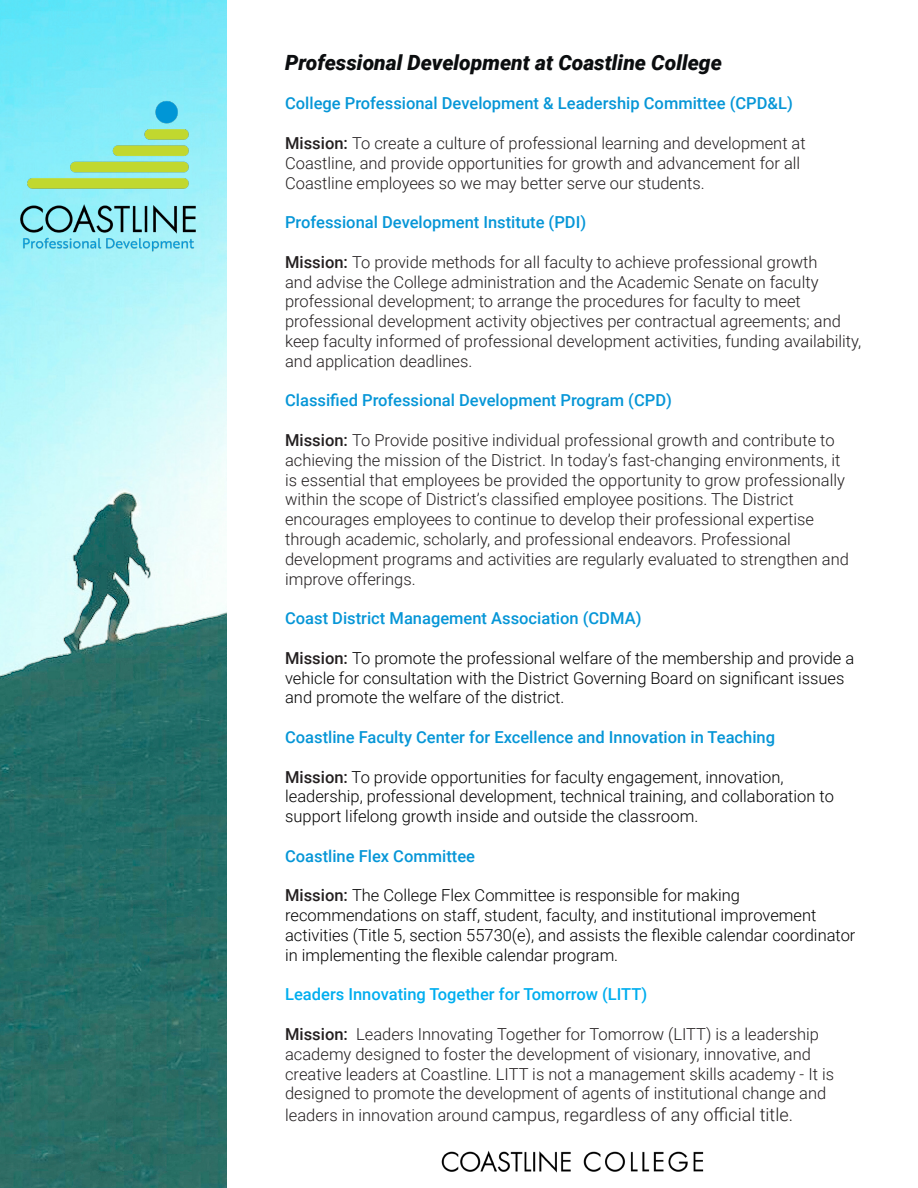
<style>
.page{position:relative;width:918px;height:1188px;background:#fff}
.page>*{position:absolute;margin:0;border:0;box-sizing:border-box;transform-origin:0 0}
.t1{font:italic 900 21px "Roboto";color:#0b0d0f}
.t2{font:300 18px "Roboto";color:#231f20}
.t3{font:300 16.5px/19.8px "Roboto";color:#231f20}
.t4{font:300 16.5px/19.8px "Roboto";color:#000}
.t5{font:500 16.5px "Roboto";color:#0696d7}
.t6{font:500 16.5px "Roboto";color:#00aeef}
.s1{font-weight:500}
.s2{font-weight:500;color:#231f20}
.s3{font-size:16.5px}
</style>
<div class="page">
<img style="left:0;top:0;width:227px;height:1188px">
<img style="left:0;top:57px;width:227px;height:238px">
<img style="left:441px;top:1151px;width:263px;height:22px">
<h1 class="t1" style="left:285px;top:48px;width:438px">Professional Development at Coastline College</h1>
<h2 class="t5" style="left:285px;top:92px;width:509px">College Professional Development &amp; Leadership Committee (CPD&amp;L)</h2>
<p class="t3" style="left:285px;top:133px;width:522px"><span class="s1">Mission:</span> To create a culture of professional learning and development at<br>Coastline, and provide opportunities for growth and advancement for all<br>Coastline employees so we may better serve our students.</p>
<h2 class="t5" style="left:285px;top:211px;width:303px">Professional Development Institute (PDI)</h2>
<p class="t3" style="left:285px;top:251px;width:578px"><span class="s1">Mission:</span> To provide methods for all faculty to achieve professional growth<br>and advise the College administration and the Academic Senate on faculty professional development; to arrange the procedures for faculty to meet professional development activity objectives per contractual agreements; and keep faculty informed of professional development activities, funding availability, and application deadlines.</p>
<h2 class="t5" style="left:285px;top:389px;width:388px">Classified Professional Development Program (CPD)</h2>
<p class="t3" style="left:285px;top:430px;width:565px"><span class="s1">Mission:</span> To Provide positive individual professional growth and contribute to achieving the mission of the District. In today’s fast-changing environments, it is essential that employees be provided the opportunity to grow professionally within the scope of District’s classified employee positions. The District encourages employees to continue to develop their professional expertise through academic, scholarly, and professional endeavors. Professional development programs and activities are regularly evaluated to strengthen and improve offerings.</p>
<h2 class="t5" style="left:285px;top:607px;width:358px">Coast District Management Association (CDMA)</h2>
<p class="t4" style="left:285px;top:647px;width:571px"><span class="s2">Mission:</span> To promote the professional welfare of the membership and provide a vehicle for consultation with the District Governing Board on significant issues and promote the welfare of the district.</p>
<h2 class="t5" style="left:285px;top:726px;width:492px">Coastline Faculty Center for Excellence and Innovation in Teaching</h2>
<p class="t4" style="left:285px;top:766px;width:550px"><span class="s2">Mission:</span> To provide opportunities for faculty engagement, innovation, leadership, professional development, technical training, and collaboration to support lifelong growth inside and outside the classroom.</p>
<h2 class="t5" style="left:285px;top:844px;width:191px">Coastline Flex Committee</h2>
<p class="t4" style="left:285px;top:885px;width:572px"><span class="s2">Mission:</span> The College Flex Committee is responsible for making recommendations on staff, student, faculty, and institutional improvement activities (Title 5, section 55730(e), and assists the flexible calendar coordinator in implementing the flexible calendar program.</p>
<h2 class="t6" style="left:285px;top:983px;width:364px">Leaders Innovating Together for Tomorrow (LITT)</h2>
<p class="t3" style="left:285px;top:1024px;width:550px"><span class="s1">Mission:</span> Leaders Innovating Together for Tomorrow (LITT) is a leadership academy designed to foster the development of visionary, innovative, and creative leaders at Coastline. LITT is not a management skills academy - It is designed to promote the development of agents of institutional change and</p>
<p class="t2" style="left:285px;top:1102px;width:509px"><span class="s3">leaders in innovation around</span> campus, regardless of any official title.</p>
</div>
